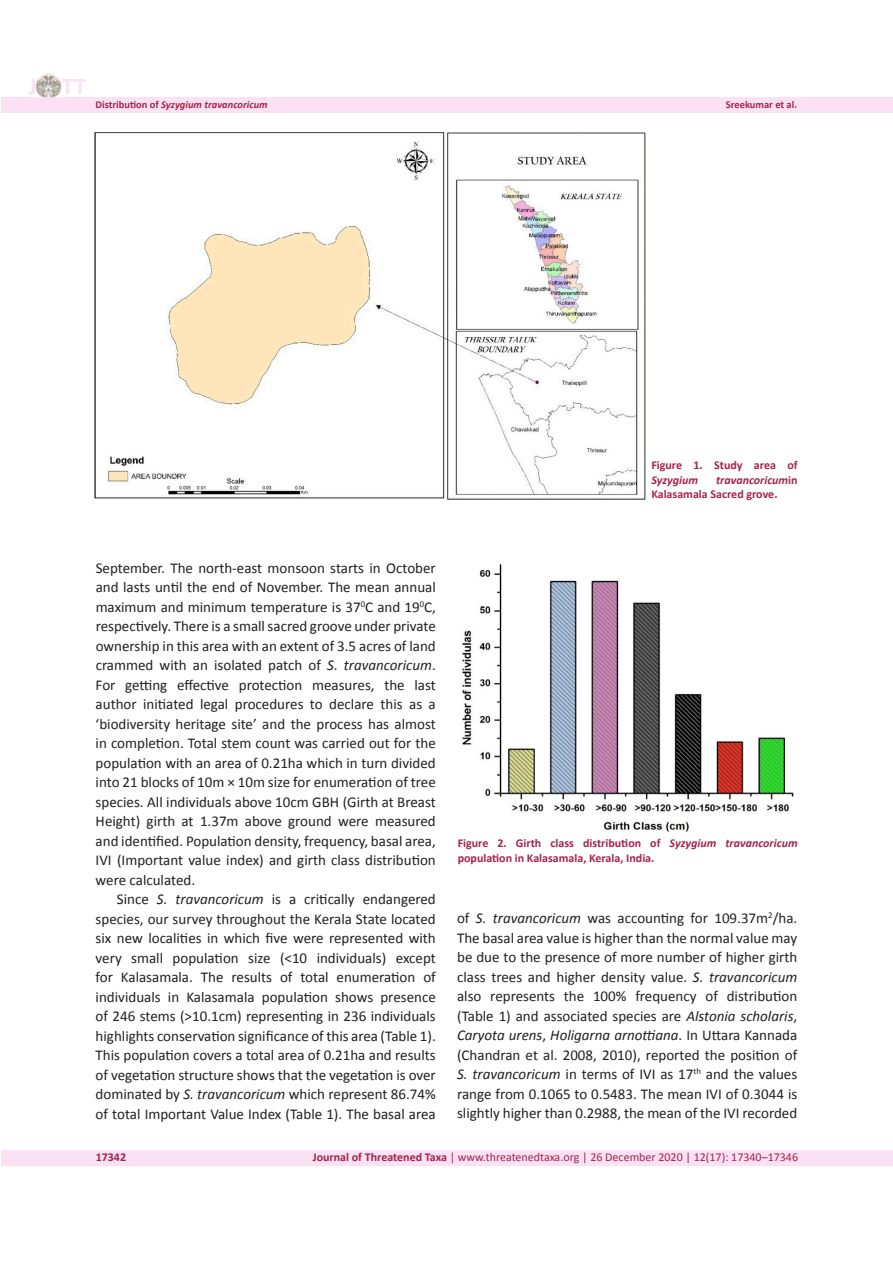
<style>
.page{position:relative;width:893px;height:1263px;background:#fff}
.page>*{position:absolute;margin:0;border:0;box-sizing:border-box;transform-origin:0 0}
.t1{font:700 24px "Calibri";color:#fbe1f4}
.t2{font:15px/19.5px "Calibri";color:#231f20;text-align:justify}
.t3{font:700 12px/14.4px "Calibri";color:#a5234c}
.t4{font:12px "Calibri 2";color:#a5234c}
.t5{font:12px/14.4px "Calibri Bold 2";color:#a5234c}
.t6{font:10.5px "Calibri Bold Italic 2";color:#a5234c}
.t7{font:10.5px "Calibri Bold 2";color:#a5234c}
.s1{font-family:"Calibri Bold 2";font-weight:400}
.s2{font-family:"Calibri";font-weight:700}
.s3{font-family:"Calibri Bold Italic 2"}
.s4{font-family:"Calibri Bold Italic 2";font-weight:400}
.s5{font-family:"Calibri 2"}
.s6{font-family:"Calibri Italic 2"}
.s7{font-style:italic}
.s8{font-family:"Calibri Bold 2"}
</style>
<div class="page">
<div style="left:1px;top:97px;width:891px;height:15px;background:#fbe1f4"></div>
<div style="left:1px;top:1150px;width:892px;height:16px;background:#fbe1f4"></div>
<img style="left:36px;top:73px;width:25px;height:25px">
<img style="left:94px;top:132px;width:552px;height:368px">
<img style="left:462px;top:564px;width:332px;height:267px">
<h1 class="t1" style="left:29px;top:70px;width:59px"><span class="s1">J</span> TT</h1>
<p class="t6" style="left:96px;top:98px;width:174px"><span class="s2">Distribution of</span> Syzygium travancoricum</p>
<p class="t7" style="left:726px;top:98px;width:73px">Sreekumar et al.</p>
<p class="t5" style="left:651px;top:458px;width:148px">Figure 1. Study area of<br><span class="s3">Syzygium</span></p>
<p class="t3" style="left:651px;top:473px;width:148px;text-indent:65px"><span class="s4">travancoricum</span>in<br>Kalasamala Sacred grove.</p>
<p class="t2" style="left:96px;top:558px;width:342px">September. The north-east monsoon starts in October and lasts until the end of November. The mean annual maximum and minimum temperature is 37<sup>0</sup>C and 19<sup>0</sup><span class="s5">C, </span>respectively. There is a small sacred groove under private ownership in this area with an extent of 3.5 acres of land crammed with an isolated patch of <span class="s6">S</span><span class="s5">.</span> <span class="s6">travancoricum</span><span class="s5">.<br></span>For getting effective protection measures, the last author initiated legal procedures to declare this as a ‘biodiversity heritage site’ and the process has almost in completion. Total stem count was carried out for the population with an area of 0.21ha which in turn divided into 21 blocks of 10m × 10m size for enumeration of tree species. All individuals above 10cm GBH (Girth at Breast Height) girth at 1.37m above ground were measured and identified. Population density, frequency, basal area, IVI (Important value index) and girth class distribution were calculated.</p>
<p class="t2" style="left:96px;top:889px;width:342px;text-indent:21px"><span class="s5">Since</span> <span class="s6">S. travancoricum</span> is a critically endangered species, our survey throughout the Kerala State located six new localities in which five were represented with very small population size (&lt;10 individuals) except for Kalasamala. The results of total enumeration of individuals in Kalasamala population shows presence of 246 stems (<span class="s5">&gt;</span>10.1cm) representing in 236 individuals highlights conservation significance of this area (Table 1).<br>This population covers a total area of 0.21ha and results of vegetation structure shows that the vegetation is over <span class="s5">dominated by</span> <span class="s6">S. travancoricum</span> which represent 86.74% of total Important Value Index (Table 1). The basal area</p>
<p class="t3" style="left:458px;top:836px;width:342px">Figure 2. Girth class distribution of <span class="s4">Syzygium travancoricum </span>population in Kalasamala, Kerala, India.</p>
<p class="t2" style="left:457px;top:909px;width:342px">of <span class="s6">S. travancoricum</span> was accounting for 109.37m<sup>2</sup>/ha.<br>The basal area value is higher than the normal value may be due to the presence of more number of higher girth class trees and higher density value. <span class="s6">S. travancoricum </span>also represents the 100% frequency of distribution (Table 1) and associated species are <span class="s6">Alstonia scholaris</span><span class="s5">, </span><span class="s6">Caryota urens</span><span class="s5">,</span> <span class="s7">Holigarna arnottiana</span>. In Uttara Kannada (Chandran et al. 2008, 2010), reported the position of <span class="s6">S. travancoricum</span> in terms of IVI as 17<sup>th</sup> and the values range from 0.1065 to 0.5483. The mean IVI of 0.3044 is slightly higher than 0.2988, the mean of the IVI recorded</p>
<p class="t5" style="left:96px;top:1149px;width:32px">17342</p>
<p class="t4" style="left:313px;top:1150px;width:487px"><span class="s8">Journal of Threatened Taxa</span> | www.threatenedtaxa.org | 26 December 2020 | 12(17): 17340–17346</p>
</div>
